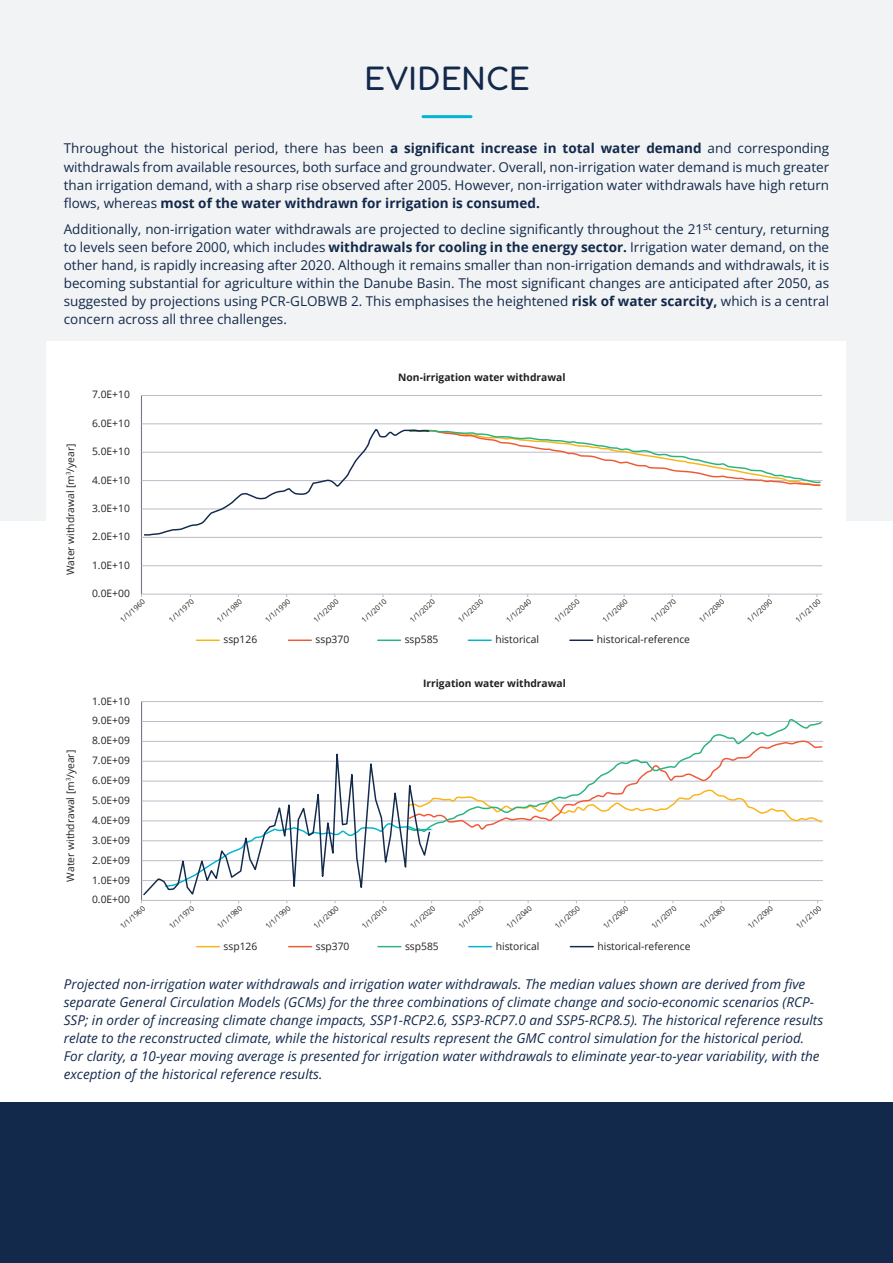
<style>
.page{position:relative;width:893px;height:1263px;background:#fff}
.page>*{position:absolute;margin:0;border:0;box-sizing:border-box;transform-origin:0 0}
.H2_-_center{font:30px "Comfortaa";letter-spacing:-.005em;color:#12294b}
.t1{font:13.5px/18px "Open Sans";color:#12294b;text-align:justify}
.t2{font:italic 13.5px/18px "Open Sans";color:#12294b}
.t3{font:10.35px/20px "Open Sans";color:#231f20;text-align:justify}
.t4{font:700 10.35px "Open Sans";color:#231f20}
.t5{font:10.2px "Open Sans";color:#231f20}
.t6{font:700 10.2px "Open Sans";color:#231f20}
.t7{font:7.35px "Open Sans";color:#231f20}
.s1{font-weight:700}
</style>
<div class="page">
<div style="left:0;top:1102px;width:893px;height:161px;background:#12294b"></div>
<div style="left:0;top:0;width:893px;height:520px;background:#f2f3f4"></div>
<div style="left:47px;top:341px;width:799px;height:315px;background:#fff"></div>
<hr style="left:141px;top:395px;width:1px;height:199px;background:#75768c">
<hr style="left:141px;top:594px;width:681px;height:1px;background:#bbbcc8">
<hr style="left:141px;top:565px;width:681px;height:1px;background:#bbbcc8">
<hr style="left:141px;top:537px;width:681px;height:1px;background:#bbbcc8">
<hr style="left:141px;top:509px;width:681px;height:1px;background:#bbbcc8">
<hr style="left:141px;top:480px;width:681px;height:1px;background:#bbbcc8">
<hr style="left:141px;top:452px;width:681px;height:1px;background:#bbbcc8">
<hr style="left:141px;top:424px;width:681px;height:1px;background:#bbbcc8">
<hr style="left:141px;top:395px;width:681px;height:1px;background:#bbbcc8">
<hr style="left:196px;top:639px;width:23px;height:2px;background:#fbb416">
<hr style="left:288px;top:639px;width:23px;height:2px;background:#f05937">
<hr style="left:378px;top:639px;width:22px;height:2px;background:#2bb37e">
<hr style="left:468px;top:639px;width:23px;height:2px;background:#00b5d4">
<hr style="left:570px;top:639px;width:23px;height:2px;background:#12294b">
<svg style="left:143px;top:428px;width:679px;height:108px"></svg>
<hr style="left:141px;top:702px;width:1px;height:198px;background:#75768c">
<hr style="left:142px;top:701px;width:681px;height:1px;background:#bbbcc8">
<hr style="left:142px;top:721px;width:681px;height:1px;background:#bbbcc8">
<hr style="left:142px;top:900px;width:681px;height:1px;background:#bbbcc8">
<svg style="left:197px;top:946px;width:22px;height:1px"></svg>
<svg style="left:289px;top:946px;width:23px;height:1px"></svg>
<svg style="left:378px;top:946px;width:23px;height:1px"></svg>
<svg style="left:469px;top:946px;width:23px;height:1px"></svg>
<svg style="left:570px;top:946px;width:23px;height:1px"></svg>
<svg style="left:431px;top:840px;width:392px;height:41px"></svg>
<svg style="left:431px;top:719px;width:392px;height:111px"></svg>
<svg style="left:142px;top:730px;width:289px;height:174px"></svg>
<hr style="left:423px;top:115px;width:48px;height:3px;background:#00b5d4">
<p class="H2_-_center" style="left:364px;top:52px;width:167px">EVIDENCE</p>
<p class="t1" style="left:64px;top:139px;width:767px">Throughout the historical period, there has been <span class="s1">a significant increase in total water demand</span> and corresponding withdrawals from available resources, both surface and groundwater. Overall, non-irrigation water demand is much greater than irrigation demand, with a sharp rise observed after 2005. However, non-irrigation water withdrawals have high return flows, whereas <span class="s1">most of the water withdrawn for irrigation is consumed.</span></p>
<p class="t1" style="left:64px;top:220px;width:767px">Additionally, non-irrigation water withdrawals are projected to decline significantly throughout the 21<sup>st</sup> century, returning to levels seen before 2000, which includes <span class="s1">withdrawals for cooling in the energy sector.</span> Irrigation water demand, on the other hand, is rapidly increasing after 2020. Although it remains smaller than non-irrigation demands and withdrawals, it is becoming substantial for agriculture within the Danube Basin. The most significant changes are anticipated after 2050, as suggested by projections using PCR-GLOBWB 2. This emphasises the heightened <span class="s1">risk of water scarcity,</span> which is a central concern across all three challenges.</p>
<p class="t5" style="left:63px;top:575px;width:133px;rotate:-90deg">Water withdrawal [m<sup>3</sup>/year]</p>
<p class="t3" style="left:60px;top:881px;width:133px;rotate:-90deg">Water withdrawal [m<sup>3</sup>/year]</p>
<p class="t5" style="left:92px;top:387px;width:39px">7.0E+10</p>
<p class="t5" style="left:92px;top:416px;width:39px">6.0E+10</p>
<p class="t5" style="left:92px;top:444px;width:39px">5.0E+10</p>
<p class="t5" style="left:92px;top:473px;width:39px">4.0E+10</p>
<p class="t5" style="left:92px;top:501px;width:39px">3.0E+10</p>
<p class="t5" style="left:92px;top:530px;width:39px">2.0E+10</p>
<p class="t6" style="left:398px;top:370px;width:169px">Non-irrigation water withdrawal</p>
<p class="t5" style="left:92px;top:558px;width:39px">1.0E+10</p>
<p class="t5" style="left:92px;top:586px;width:39px">0.0E+00</p>
<p class="t7" style="left:118px;top:617px;width:32px;rotate:-42deg">1/1/1960</p>
<p class="t7" style="left:167px;top:617px;width:32px;rotate:-42deg">1/1/1970</p>
<p class="t7" style="left:215px;top:617px;width:32px;rotate:-42deg">1/1/1980</p>
<p class="t7" style="left:263px;top:617px;width:32px;rotate:-42deg">1/1/1990</p>
<p class="t7" style="left:311px;top:617px;width:32px;rotate:-42deg">1/1/2000</p>
<p class="t7" style="left:359px;top:617px;width:32px;rotate:-42deg">1/1/2010</p>
<p class="t7" style="left:408px;top:617px;width:32px;rotate:-42deg">1/1/2020</p>
<p class="t7" style="left:456px;top:617px;width:32px;rotate:-42deg">1/1/2030</p>
<p class="t7" style="left:504px;top:617px;width:32px;rotate:-42deg">1/1/2040</p>
<p class="t7" style="left:552px;top:617px;width:32px;rotate:-42deg">1/1/2050</p>
<p class="t7" style="left:600px;top:617px;width:32px;rotate:-42deg">1/1/2060</p>
<p class="t7" style="left:649px;top:617px;width:32px;rotate:-42deg">1/1/2070</p>
<p class="t7" style="left:697px;top:617px;width:32px;rotate:-42deg">1/1/2080</p>
<p class="t7" style="left:745px;top:617px;width:32px;rotate:-42deg">1/1/2090</p>
<p class="t7" style="left:793px;top:617px;width:32px;rotate:-42deg">1/1/2100</p>
<p class="t3" style="left:92px;top:691px;width:39px">1.0E+10</p>
<p class="t5" style="left:223px;top:633px;width:35px">ssp126</p>
<p class="t5" style="left:316px;top:633px;width:35px">ssp370</p>
<p class="t5" style="left:405px;top:633px;width:35px">ssp585</p>
<p class="t5" style="left:495px;top:633px;width:45px">historical</p>
<p class="t5" style="left:597px;top:633px;width:95px">historical-reference</p>
<p class="t4" style="left:423px;top:676px;width:144px">Irrigation water withdrawal</p>
<p class="t3" style="left:92px;top:710px;width:39px">9.0E+09<br>8.0E+09<br>7.0E+09<br>6.0E+09<br>5.0E+09<br>4.0E+09<br>3.0E+09<br>2.0E+09<br>1.0E+09<br>0.0E+00</p>
<p class="t7" style="left:118px;top:924px;width:32px;rotate:-42deg">1/1/1960</p>
<p class="t7" style="left:167px;top:924px;width:32px;rotate:-42deg">1/1/1970</p>
<p class="t7" style="left:215px;top:924px;width:32px;rotate:-42deg">1/1/1980</p>
<p class="t7" style="left:263px;top:924px;width:32px;rotate:-42deg">1/1/1990</p>
<p class="t7" style="left:311px;top:924px;width:32px;rotate:-42deg">1/1/2000</p>
<p class="t7" style="left:360px;top:924px;width:32px;rotate:-42deg">1/1/2010</p>
<p class="t7" style="left:408px;top:924px;width:32px;rotate:-42deg">1/1/2020</p>
<p class="t7" style="left:456px;top:924px;width:32px;rotate:-42deg">1/1/2030</p>
<p class="t7" style="left:504px;top:924px;width:32px;rotate:-42deg">1/1/2040</p>
<p class="t7" style="left:553px;top:924px;width:32px;rotate:-42deg">1/1/2050</p>
<p class="t7" style="left:601px;top:924px;width:32px;rotate:-42deg">1/1/2060</p>
<p class="t7" style="left:649px;top:924px;width:32px;rotate:-42deg">1/1/2070</p>
<p class="t7" style="left:697px;top:924px;width:32px;rotate:-42deg">1/1/2080</p>
<p class="t7" style="left:746px;top:924px;width:32px;rotate:-42deg">1/1/2090</p>
<p class="t7" style="left:794px;top:924px;width:32px;rotate:-42deg">1/1/2100</p>
<p class="t3" style="left:224px;top:936px;width:35px">ssp126</p>
<p class="t3" style="left:316px;top:936px;width:35px">ssp370</p>
<p class="t3" style="left:405px;top:936px;width:35px">ssp585</p>
<p class="t3" style="left:496px;top:936px;width:45px">historical</p>
<p class="t3" style="left:597px;top:936px;width:95px">historical-reference</p>
<p class="t2" style="left:64px;top:975px;width:761px">Projected non-irrigation water withdrawals and irrigation water withdrawals. The median values shown are derived from five separate General Circulation Models (GCMs) for the three combinations of climate change and socio-economic scenarios (RCP-SSP; in order of increasing climate change impacts, SSP1-RCP2.6, SSP3-RCP7.0 and SSP5-RCP8.5). The historical reference results relate to the reconstructed climate, while the historical results represent the GMC control simulation for the historical period.<br>For clarity, a 10-year moving average is presented for irrigation water withdrawals to eliminate year-to-year variability, with the exception of the historical reference results.</p>
</div>
